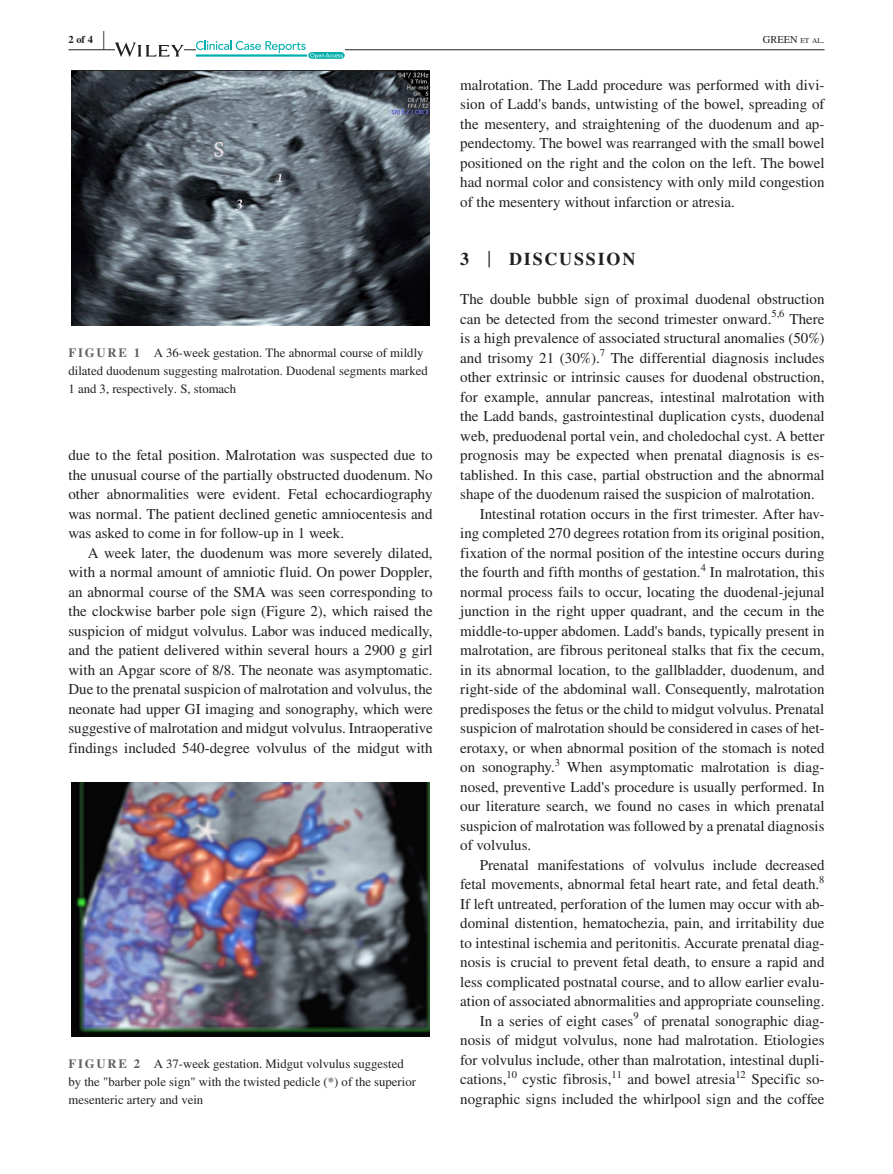
<style>
.page{position:relative;width:893px;height:1174px;background:#fff}
.page>*{position:absolute;margin:0;border:0;box-sizing:border-box;transform-origin:0 0}
.t1{font:700 25.95px "STIX";color:#231f20;scale:.36 1}
.t2{font:700 18px "STIX";letter-spacing:.1em;color:#231f20}
.t3{font:15px/19.5px "STIX";color:#231f20;text-align:justify}
.t4{font:12.75px/18px "STIX";color:#231f20}
.t5{font:10.5px "STIX";color:#231f20}
.t6{font:10.5px "STIX";color:#231f20}
.t7{font:700 10.5px "STIX";color:#231f20}
.s1{font-size:7.35px}
.s2{font-weight:700;color:#636366}
.s3{font-weight:400;font-size:23.7px}
</style>
<div class="page">
<hr style="left:68px;top:49px;width:756px;height:1px;background:#231f20">
<svg style="left:115px;top:43px;width:69px;height:14px"></svg>
<svg style="left:196px;top:41px;width:149px;height:18px"></svg>
<div style="left:68px;top:70px;width:365px;height:255px;background:linear-gradient(to bottom,#fff,#fff)"></div>
<img style="left:72px;top:70px;width:357px;height:255px">
<div style="left:68px;top:783px;width:365px;height:253px;background:linear-gradient(to bottom,#fff,#fff)"></div>
<img style="left:72px;top:783px;width:357px;height:253px">
<p class="t7" style="left:68px;top:33px;width:26px">2 of 4</p>
<h1 class="t1" style="left:103px;top:24px;width:7px">|</h1>
<p class="t6" style="left:763px;top:32px;width:63px">GREEN <span class="s1">et al</span>.</p>
<p class="t4" style="left:68px;top:345px;width:361px"><span class="s2">FIGURE 1</span> A 36-week gestation. The abnormal course of mildly dilated duodenum suggesting malrotation. Duodenal segments marked<br>1 and 3, respectively. S, stomach</p>
<p class="t3" style="left:68px;top:446px;width:366px">due to the fetal position. Malrotation was suspected due to the unusual course of the partially obstructed duodenum. No other abnormalities were evident. Fetal echocardiography was normal. The patient declined genetic amniocentesis and was asked to come in for follow-up in 1 week.</p>
<p class="t3" style="left:68px;top:544px;width:366px;text-indent:20px">A week later, the duodenum was more severely dilated, with a normal amount of amniotic fluid. On power Doppler, an abnormal course of the SMA was seen corresponding to the clockwise barber pole sign (Figure 2), which raised the suspicion of midgut volvulus. Labor was induced medically, and the patient delivered within several hours a 2900 g girl with an Apgar score of 8/8. The neonate was asymptomatic.<br>Due to the prenatal suspicion of malrotation and volvulus, the neonate had upper GI imaging and sonography, which were suggestive of malrotation and midgut volvulus. Intraoperative findings included 540-degree volvulus of the midgut with</p>
<p class="t4" style="left:68px;top:1055px;width:349px"><span class="s2">FIGURE 2</span> A 37-week gestation. Midgut volvulus suggested by the "barber pole sign" with the twisted pedicle (*) of the superior mesenteric artery and vein</p>
<p class="t3" style="left:460px;top:76px;width:366px">malrotation. The Ladd procedure was performed with divi&shy;sion of Ladd's bands, untwisting of the bowel, spreading of the mesentery, and straightening of the duodenum and ap&shy;pendectomy. The bowel was rearranged with the small bowel positioned on the right and the colon on the left. The bowel had normal color and consistency with only mild congestion of the mesentery without infarction or atresia.</p>
<p class="t2" style="left:460px;top:248px;width:176px">3 <span class="s3">|</span> DISCUSSION</p>
<p class="t3" style="left:460px;top:290px;width:366px">The double bubble sign of proximal duodenal obstruction can be detected from the second trimester onward.</p>
<p class="t5" style="left:771px;top:306px;width:15px">5,6</p>
<p class="t3" style="left:460px;top:310px;width:366px;text-indent:329px">There is a high prevalence of associated structural anomalies (50%) and trisomy 21 (30%).</p>
<p class="t5" style="left:600px;top:345px;width:7px">7</p>
<p class="t3" style="left:611px;top:349px;width:215px">The differential diagnosis includes</p>
<p class="t3" style="left:460px;top:368px;width:366px">other extrinsic or intrinsic causes for duodenal obstruction,</p>
<p class="t3" style="left:460px;top:388px;width:366px">for example, annular pancreas, intestinal malrotation with</p>
<p class="t3" style="left:460px;top:407px;width:366px">the Ladd bands, gastrointestinal duplication cysts, duodenal</p>
<p class="t3" style="left:460px;top:427px;width:366px">web, preduodenal portal vein, and choledochal cyst. A better</p>
<p class="t3" style="left:460px;top:446px;width:366px">prognosis may be expected when prenatal diagnosis is es-</p>
<p class="t3" style="left:460px;top:466px;width:366px">tablished. In this case, partial obstruction and the abnormal</p>
<p class="t3" style="left:460px;top:485px;width:356px">shape of the duodenum raised the suspicion of malrotation.</p>
<p class="t3" style="left:480px;top:505px;width:346px">Intestinal rotation occurs in the first trimester. After hav-</p>
<p class="t3" style="left:460px;top:524px;width:366px">ing completed 270 degrees rotation from its original position,</p>
<p class="t3" style="left:460px;top:544px;width:366px">fixation of the normal position of the intestine occurs during</p>
<p class="t3" style="left:460px;top:563px;width:242px">the fourth and fifth months of gestation.</p>
<p class="t5" style="left:701px;top:560px;width:7px">4</p>
<p class="t3" style="left:460px;top:563px;width:366px;text-indent:249px">In malrotation, this normal process fails to occur, locating the duodenal-jejunal junction in the right upper quadrant, and the cecum in the middle-to-upper abdomen. Ladd's bands, typically present in malrotation, are fibrous peritoneal stalks that fix the cecum, in its abnormal location, to the gallbladder, duodenum, and right-side of the abdominal wall. Consequently, malrotation predisposes the fetus or the child to midgut volvulus. Prenatal suspicion of malrotation should be considered in cases of het&shy;erotaxy, or when abnormal position of the stomach is noted on sonography.</p>
<p class="t5" style="left:555px;top:755px;width:7px">3</p>
<p class="t3" style="left:460px;top:758px;width:366px;text-indent:107px">When asymptomatic malrotation is diag&shy;nosed, preventive Ladd's procedure is usually performed. In our literature search, we found no cases in which prenatal suspicion of malrotation was followed by a prenatal diagnosis of volvulus.</p>
<p class="t3" style="left:460px;top:856px;width:366px;text-indent:20px">Prenatal manifestations of volvulus include decreased fetal movements, abnormal fetal heart rate, and fetal death.</p>
<p class="t5" style="left:819px;top:872px;width:7px">8</p>
<p class="t3" style="left:460px;top:895px;width:366px">If left untreated, perforation of the lumen may occur with ab-</p>
<p class="t3" style="left:460px;top:914px;width:366px">dominal distention, hematochezia, pain, and irritability due</p>
<p class="t3" style="left:460px;top:934px;width:366px">to intestinal ischemia and peritonitis. Accurate prenatal diag-</p>
<p class="t3" style="left:460px;top:953px;width:366px">nosis is crucial to prevent fetal death, to ensure a rapid and</p>
<p class="t3" style="left:460px;top:973px;width:366px">less complicated postnatal course, and to allow earlier evalu-</p>
<p class="t3" style="left:460px;top:992px;width:366px">ation of associated abnormalities and appropriate counseling.</p>
<p class="t3" style="left:480px;top:1012px;width:155px">In a series of eight cases</p>
<p class="t5" style="left:633px;top:1008px;width:7px">9</p>
<p class="t3" style="left:460px;top:1012px;width:366px;text-indent:183px">of prenatal sonographic diag&shy;nosis of midgut volvulus, none had malrotation. Etiologies for volvulus include, other than malrotation, intestinal dupli&shy;cations,</p>
<p class="t5" style="left:735px;top:1067px;width:12px">12</p>
<p class="t3" style="left:460px;top:1070px;width:366px;text-align:right">Specific so-<br>nographic signs included the whirlpool sign and the coffee</p>
<p class="t5" style="left:507px;top:1067px;width:12px">10</p>
<p class="t3" style="left:522px;top:1070px;width:91px">cystic fibrosis,</p>
<p class="t5" style="left:612px;top:1067px;width:12px">11</p>
<p class="t3" style="left:628px;top:1070px;width:109px">and bowel atresia</p>
</div>
